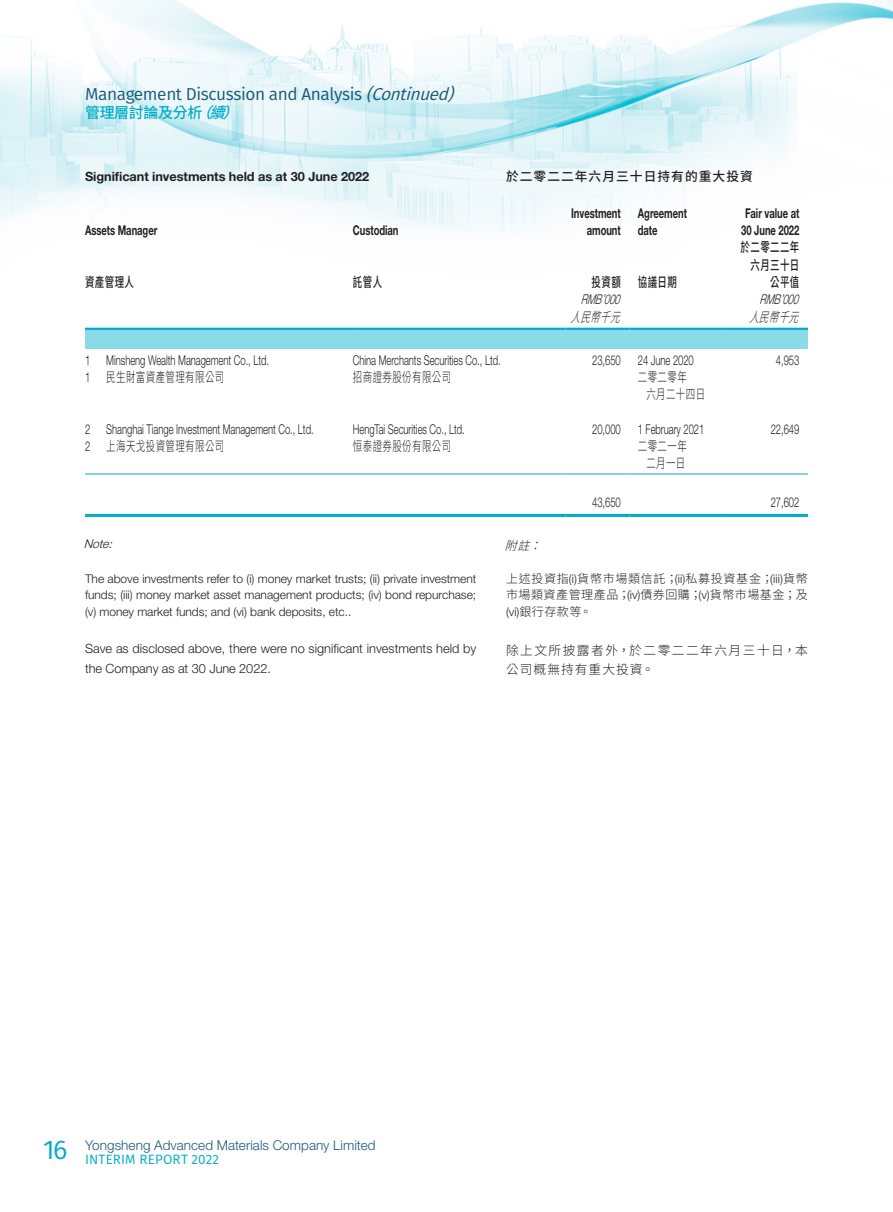
<style>
.page{position:relative;width:893px;height:1212px;background:#fff}
.page>*{position:absolute;margin:0;border:0;box-sizing:border-box;transform-origin:0 0}
.t1{font:17.25px "Fira Sans";letter-spacing:-.025em;color:#1a5b77}
.t2{font:500 15px "Source Han Sans TC";letter-spacing:-.025em;color:#00acc8}
.Body_Text{font:300 13.5px "Helvetica Neue LT Std";letter-spacing:-.005em;color:#231f20;scale:.7 1}
.Body_Text-2{font:700 13.5px "Helvetica Neue LT Std";letter-spacing:-.005em;color:#231f20;scale:.7 1}
.Body_Text-3{font:300 13.5px/17.2px "Source Han Sans TC";letter-spacing:.045em;color:#231f20;scale:.7 1}
.t3{font:300 13.5px "Helvetica Neue LT Std";letter-spacing:.005em;color:#1a5b77}
.Body_Text-4{font:500 13.5px "Source Han Sans TC";letter-spacing:.045em;color:#231f20;scale:.7 1}
.t4{font:13.5px "Fira Sans";letter-spacing:.01em;color:#00acc8}
.Body_Text-5{font:italic 300 13.5px "Helvetica Neue LT Std";color:#231f20;scale:.7 1}
.Body_Text-6{font:italic 300 13.5px "Source Han Sans TC";color:#231f20;scale:.7 1}
.Body_Text-7{font:300 12.75px/19.5px "Helvetica Neue LT Std";color:#231f20}
.Body_Text-8{font:700 12.75px "Helvetica Neue LT Std";letter-spacing:-.005em;color:#231f20}
.C_Body_Text{font:300 12.75px/19.5px "Source Han Sans TC";letter-spacing:.115em;color:#231f20}
.C_Body_Text-2{font:500 12.75px "Source Han Sans TC";letter-spacing:.08em;color:#231f20}
.Notes{font:300 12px/16.5px "Helvetica Neue LT Std";letter-spacing:-.005em;color:#231f20;text-align:justify}
.C_Notes{font:300 12px/16.5px "Source Han Sans TC";letter-spacing:.045em;color:#231f20;text-align:justify}
.Notes-2{font:italic 300 12px "Helvetica Neue LT Std";color:#231f20}
.C_Notes-2{font:italic 300 12px "Source Han Sans TC";color:#231f20}
.s1{font-style:italic}
.s2{font-family:"Helvetica Neue LT Std"}
</style>
<div class="page">
<img style="left:0;top:0;width:893px;height:231px">
<div style="left:85px;top:330px;width:723px;height:19px;background:#8bdae7"></div>
<hr style="left:85px;top:328px;width:268px;height:2px;background:#00acc8">
<hr style="left:353px;top:328px;width:213px;height:2px;background:#00acc8">
<hr style="left:566px;top:328px;width:63px;height:2px;background:#00acc8">
<hr style="left:629px;top:328px;width:94px;height:2px;background:#00acc8">
<hr style="left:723px;top:328px;width:85px;height:2px;background:#00acc8">
<hr style="left:85px;top:474px;width:268px;height:1px;background:#00acc8">
<hr style="left:353px;top:474px;width:213px;height:1px;background:#00acc8">
<hr style="left:566px;top:474px;width:63px;height:1px;background:#00acc8">
<hr style="left:629px;top:474px;width:94px;height:1px;background:#00acc8">
<hr style="left:723px;top:474px;width:85px;height:1px;background:#00acc8">
<hr style="left:85px;top:514px;width:268px;height:3px;background:#00acc8">
<hr style="left:353px;top:514px;width:213px;height:3px;background:#00acc8">
<hr style="left:566px;top:514px;width:63px;height:3px;background:#00acc8">
<hr style="left:629px;top:514px;width:94px;height:3px;background:#00acc8">
<hr style="left:723px;top:514px;width:85px;height:3px;background:#00acc8">
<p class="t1" style="left:85px;top:82px;width:376px">Management Discussion and Analysis <span class="s1">(Continued)</span></p>
<p class="t2" style="left:85px;top:104px;width:166px">管理層討論及分析<span class="s1">（續）</span></p>
<p class="Body_Text-8" style="left:85px;top:169px;width:286px">Significant investments held as at 30 June 2022</p>
<p class="Body_Text-2" style="left:85px;top:222px;width:105px">Assets Manager</p>
<p class="Body_Text-2" style="left:353px;top:222px;width:67px">Custodian</p>
<p class="C_Body_Text-2" style="left:506px;top:169px;width:248px">於二零二二年六月三十日持有的重大投資</p>
<p class="Body_Text-2" style="left:571px;top:205px;width:72px">Investment</p>
<p class="Body_Text-2" style="left:587px;top:222px;width:50px">amount</p>
<p class="Body_Text-2" style="left:638px;top:205px;width:72px">Agreement</p>
<p class="Body_Text-2" style="left:638px;top:222px;width:30px">date</p>
<p class="Body_Text-2" style="left:745px;top:205px;width:79px">Fair value at</p>
<p class="Body_Text-2" style="left:741px;top:222px;width:85px">30 June 2022</p>
<p class="Body_Text-4" style="left:85px;top:274px;width:71px">資產管理人</p>
<p class="Body_Text-4" style="left:353px;top:274px;width:43px">託管人</p>
<p class="Body_Text-4" style="left:592px;top:274px;width:43px">投資額</p>
<p class="Body_Text-4" style="left:638px;top:274px;width:57px">協議日期</p>
<p class="Body_Text-4" style="left:741px;top:240px;width:86px">於二零二二年</p>
<p class="Body_Text-4" style="left:750px;top:257px;width:71px">六月三十日</p>
<p class="Body_Text-4" style="left:770px;top:274px;width:43px">公平值</p>
<p class="Body_Text-5" style="left:581px;top:291px;width:63px">RMB’000</p>
<p class="Body_Text-5" style="left:759px;top:291px;width:63px">RMB’000</p>
<p class="Body_Text-6" style="left:570px;top:309px;width:86px">人民幣千元</p>
<p class="Body_Text-6" style="left:749px;top:309px;width:86px">人民幣千元</p>
<p class="Body_Text" style="left:85px;top:352px;width:265px">1 Minsheng Wealth Management Co., Ltd.</p>
<p class="Body_Text" style="left:353px;top:352px;width:213px">China Merchants Securities Co., Ltd.</p>
<p class="Body_Text" style="left:592px;top:352px;width:42px">23,650</p>
<p class="Body_Text" style="left:638px;top:352px;width:82px">24 June 2020</p>
<p class="Body_Text" style="left:776px;top:352px;width:35px">4,953</p>
<p class="Body_Text-3" style="left:85px;top:369px;width:201px"><span class="s2">1</span> 民生財富資產管理有限公司</p>
<p class="Body_Text-3" style="left:353px;top:369px;width:142px">招商證券股份有限公司</p>
<p class="Body_Text-3" style="left:646px;top:369px;width:86px;text-indent:-9px">二零二零年<br>六月二十四日</p>
<p class="Body_Text" style="left:85px;top:421px;width:328px">2 Shanghai Tiange Investment Management Co., Ltd.</p>
<p class="Body_Text" style="left:353px;top:421px;width:161px">HengTai Securities Co., Ltd.</p>
<p class="Body_Text" style="left:592px;top:421px;width:42px">20,000</p>
<p class="Body_Text" style="left:638px;top:421px;width:97px">1 February 2021</p>
<p class="Body_Text" style="left:771px;top:421px;width:42px">22,649</p>
<p class="Body_Text-3" style="left:85px;top:438px;width:201px"><span class="s2">2</span> 上海天戈投資管理有限公司</p>
<p class="Body_Text-3" style="left:353px;top:438px;width:142px">恒泰證券股份有限公司</p>
<p class="Body_Text-3" style="left:638px;top:438px;width:71px;text-align:center">二零二一年二月一日</p>
<p class="Body_Text" style="left:592px;top:494px;width:42px">43,650</p>
<p class="Body_Text" style="left:771px;top:494px;width:42px">27,602</p>
<p class="Notes-2" style="left:84px;top:537px;width:33px">Note:</p>
<p class="Notes" style="left:85px;top:570px;width:393px">The above investments refer to (i) money market trusts; (ii) private investment funds; (iii) money market asset management products; (iv) bond repurchase; (v) money market funds; and (vi) bank deposits, etc..</p>
<p class="Body_Text-7" style="left:85px;top:639px;width:393px">Save as disclosed above, there were no significant investments held by the Company as at 30 June 2022.</p>
<p class="C_Notes-2" style="left:505px;top:539px;width:47px">附註：</p>
<p class="C_Notes" style="left:506px;top:570px;width:303px">上述投資指<span class="s2">(i)</span>貨幣市場類信託；<span class="s2">(ii)</span>私募投資基金；<span class="s2">(iii)</span>貨幣市場類資產管理產品；<span class="s2">(iv)</span>債券回購；<span class="s2">(v)</span>貨幣市場基金；及<span class="s2">(vi)</span>銀行存款等。</p>
<p class="C_Body_Text" style="left:506px;top:641px;width:303px">除上文所披露者外，於二零二二年六月三十日，本公司概無持有重大投資。</p>
<p class="t3" style="left:85px;top:1137px;width:292px">Yongsheng Advanced Materials Company Limited</p>
<p class="t4" style="left:43px;top:1149px;width:178px"><sup>16</sup> INTERIM REPORT 2022</p>
</div>
